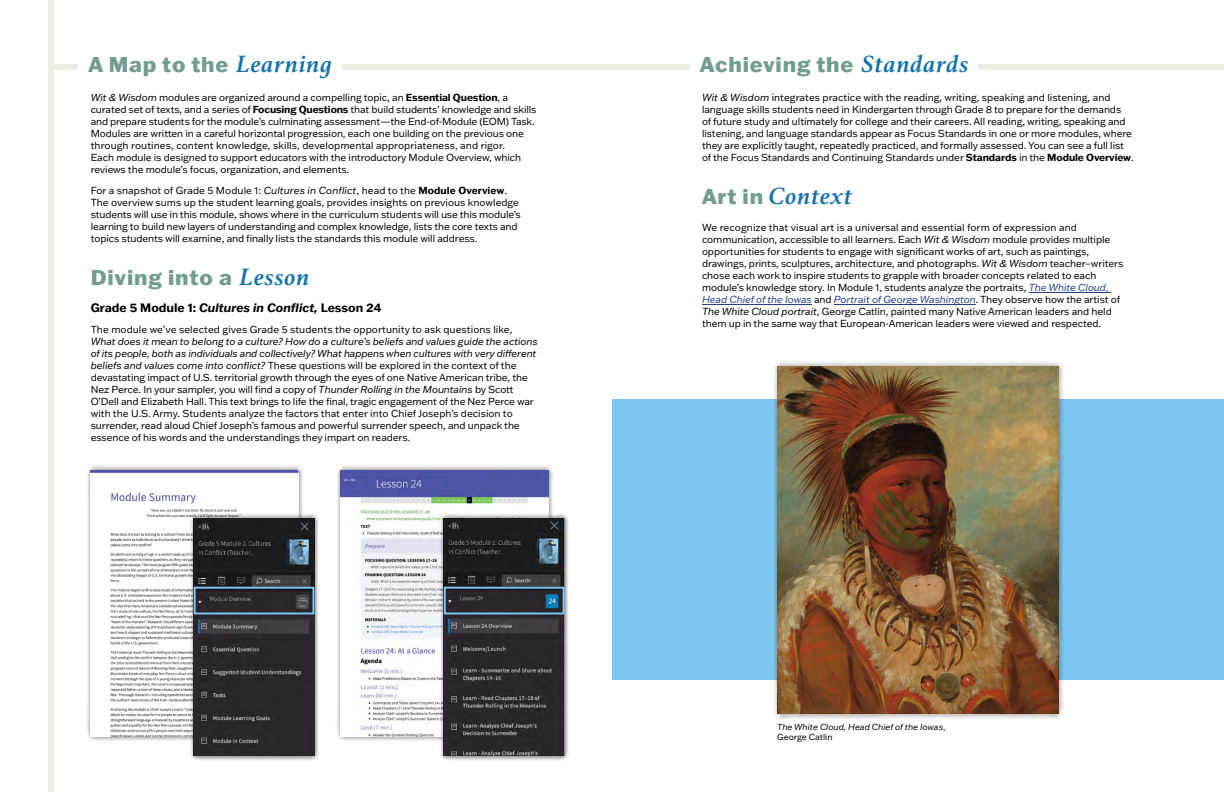
<style>
.page{position:relative;width:1224px;height:792px;background:#fff}
.page>*{position:absolute;margin:0;border:0;box-sizing:border-box;transform-origin:0 0}
.t1{font:italic 700 25px "Athelas";letter-spacing:.04em;color:#1372aa}
.t2{font:800 21px "Franklin Gothic ATF";letter-spacing:.04em;color:#739c91}
.t3{font:700 12px "Franklin Gothic ATF";color:#000}
.t4{font:10px/12px "Franklin Gothic ATF";letter-spacing:-.01em;color:#000}
.t5{font:italic 8.6px/10.3px "Franklin Gothic ATF";letter-spacing:-.005em;color:#000}
.s1{font-family:"Athelas";font-weight:700;font-style:italic;font-size:25px;color:#1372aa}
.s2{font-style:italic}
.s3{font-weight:700}
.s4{font-family:"Franklin Gothic ATF";font-weight:800;font-style:normal;font-size:21px;color:#739c91}
.s5{font-style:italic;color:#24408e}
.s6{font-style:normal}
</style>
<div class="page">
<div style="left:49px;top:0;width:5px;height:792px;background:#eaede1"></div>
<div style="left:51px;top:64px;width:561px;height:5px;background:#eaede1"></div>
<div style="left:612px;top:64px;width:612px;height:5px;background:#eaede1"></div>
<div style="left:78px;top:51px;width:264px;height:29px;background:#fff"></div>
<div style="left:85px;top:465px;width:219px;height:277px;background:#000;opacity:.6"></div>
<img style="left:91px;top:470px;width:207px;height:267px">
<div style="left:189px;top:514px;width:130px;height:247px;background:#000;opacity:.6"></div>
<img style="left:194px;top:518px;width:120px;height:238px">
<div style="left:194px;top:587px;width:120px;height:27px;border:2px solid #7cc7f1"></div>
<div style="left:335px;top:465px;width:219px;height:277px;background:#000;opacity:.6"></div>
<img style="left:341px;top:470px;width:207px;height:267px">
<div style="left:439px;top:514px;width:130px;height:247px;background:#000;opacity:.6"></div>
<img style="left:444px;top:518px;width:121px;height:238px">
<div style="left:444px;top:587px;width:121px;height:27px;border:2px solid #7cc7f1"></div>
<hr style="left:1029px;top:292px;width:82px;height:1px;background:#24408e">
<hr style="left:702px;top:304px;width:110px;height:1px;background:#24408e">
<hr style="left:834px;top:304px;width:142px;height:1px;background:#24408e">
<div style="left:690px;top:51px;width:288px;height:29px;background:#fff"></div>
<div style="left:612px;top:400px;width:612px;height:280px;background:#7cc7f1"></div>
<div style="left:772px;top:361px;width:292px;height:358px;background:#000;opacity:.4"></div>
<img style="left:777px;top:366px;width:282px;height:348px">
<h2 class="t2" style="left:88px;top:51px;width:245px">A Map to the <span class="s1">Learning</span></h2>
<p class="t4" style="left:91px;top:91px;width:447px"><span class="s2">Wit &amp; Wisdom</span> modules are organized around a compelling topic, an <span class="s3">Essential Question</span>, a curated set of texts, and a series of <span class="s3">Focusing Questions</span> that build students’ knowledge and skills and prepare students for the module’s culminating assessment—the End-of-Module (EOM) Task.<br>Modules are written in a careful horizontal progression, each one building on the previous one through routines, content knowledge, skills, developmental appropriateness, and rigor.<br>Each module is designed to support educators with the introductory Module Overview, which reviews the module’s focus, organization, and elements.</p>
<p class="t4" style="left:91px;top:184px;width:432px">For a snapshot of Grade 5 Module 1: <span class="s2">Cultures in Conflict</span>, head to the <span class="s3">Module Overview</span>.<br>The overview sums up the student learning goals, provides insights on previous knowledge students will use in this module, shows where in the curriculum students will use this module’s learning to build new layers of understanding and complex knowledge, lists the core texts and topics students will examine, and finally lists the standards this module will address.</p>
<h2 class="t2" style="left:91px;top:263px;width:221px">Diving into a <span class="s1">Lesson</span></h2>
<p class="t3" style="left:91px;top:300px;width:292px">Grade 5 Module 1: <span class="s2">Cultures in Conflict,</span> Lesson 24</p>
<p class="t4" style="left:91px;top:323px;width:423px">The module we’ve selected gives Grade 5 students the opportunity to ask questions like,</p>
<p class="t4" style="left:91px;top:335px;width:449px"><span class="s2">What does it mean to belong to a culture? How do a culture’s beliefs and values guide the actions of its people, both as individuals and collectively? What happens when cultures with very different beliefs and values come into conflict?</span> These questions will be explored in the context of the devastating impact of U.S. territorial growth through the eyes of one Native American tribe, the Nez Perce. In your sampler, you will find a copy of <span class="s2">Thunder Rolling in the Mountains</span> by Scott O’Dell and Elizabeth Hall. This text brings to life the final, tragic engagement of the Nez Perce war with the U.S. Army. Students analyze the factors that enter into Chief Joseph’s decision to surrender, read aloud Chief Joseph’s famous and powerful surrender speech, and unpack the essence of his words and the understandings they impart on readers.</p>
<h2 class="t2" style="left:700px;top:51px;width:271px">Achieving the <span class="s1">Standards</span></h2>
<p class="t4" style="left:702px;top:91px;width:433px"><span class="s2">Wit &amp; Wisdom</span> integrates practice with the reading, writing, speaking and listening, and language skills students need in Kindergarten through Grade 8 to prepare for the demands<br>of future study and ultimately for college and their careers. All reading, writing, speaking and listening, and language standards appear as Focus Standards in one or more modules, where they are explicitly taught, repeatedly practiced, and formally assessed. You can see a full list of the Focus Standards and Continuing Standards under <span class="s3">Standards</span> in the <span class="s3">Module Overview</span>.</p>
<h1 class="t1" style="left:702px;top:182px;width:152px"><span class="s4">Art in</span> Context</h1>
<p class="t4" style="left:702px;top:221px;width:423px">We recognize that visual art is a universal and essential form of expression and communication, accessible to all learners. Each <span class="s2">Wit &amp; Wisdom</span> module provides multiple opportunities for students to engage with significant works of art, such as paintings, drawings, prints, sculptures, architecture, and photographs. <span class="s2">Wit &amp; Wisdom</span> teacher–writers chose each work to inspire students to grapple with broader concepts related to each module’s knowledge story. In Module 1, students analyze the portraits, <span class="s5">The White Cloud, Head Chief of the Iowas</span> and <span class="s5">Portrait of George Washington</span>. They observe how the artist of <span class="s2">The White Cloud portrait</span>, George Catlin, painted many Native American leaders and held them up in the same way that European-American leaders were viewed and respected.</p>
<p class="t5" style="left:777px;top:722px;width:170px">The White Cloud, Head Chief of the Iowas<span class="s6">,<br>George Catlin</span></p>
</div>
